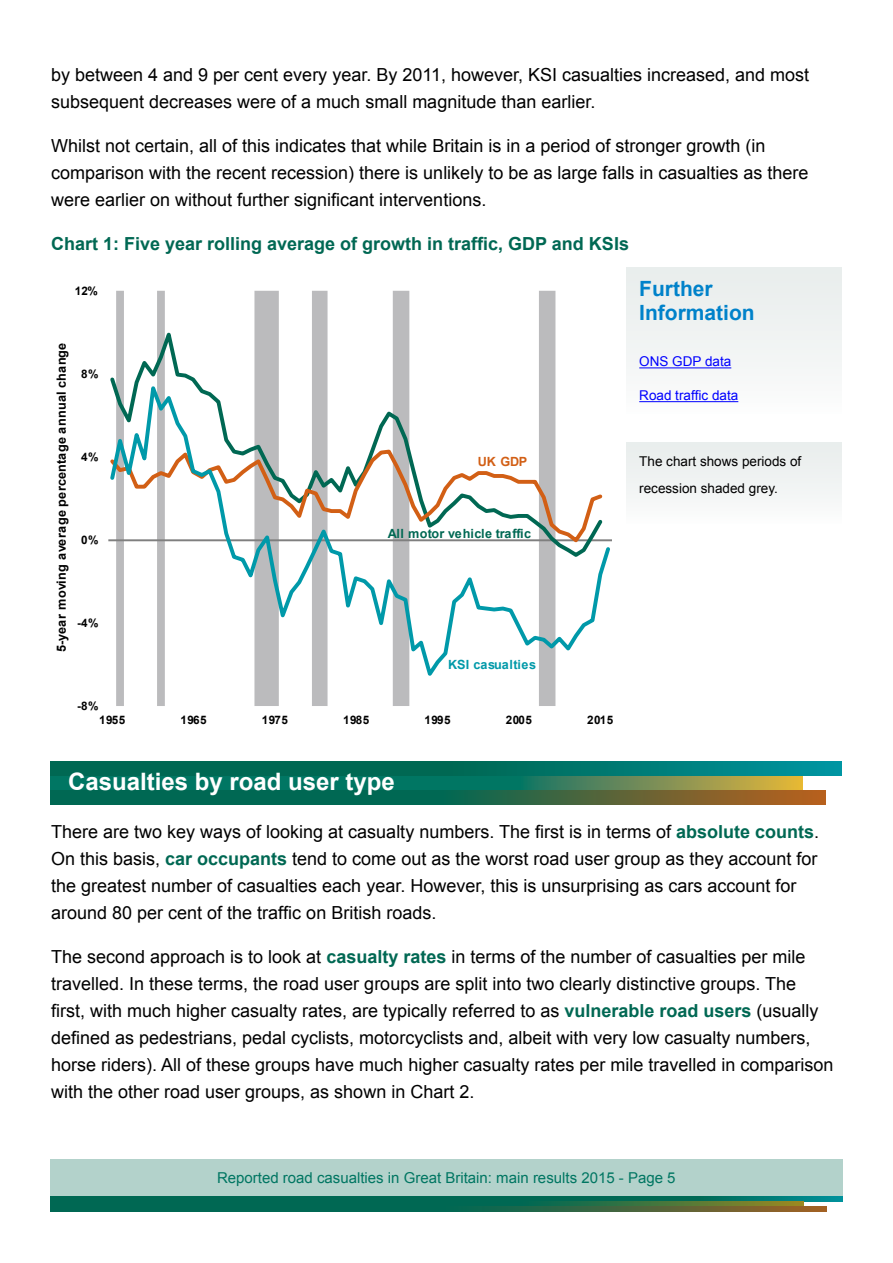
<style>
.page{position:relative;width:893px;height:1263px;background:#fff}
.page>*{position:absolute;margin:0;border:0;box-sizing:border-box;transform-origin:0 0}
.t1{font:700 24px "Arial";color:#fff}
.bold_intro_text{font:700 21px/24px "Arial";color:#0082ca}
.t2{font:18px/27px "Arial";color:#000}
.Sub_title_style{font:700 18px "Arial";color:#006853}
.t3{font:15px "Arial";color:#007662}
.t4{font:13.5px/27px "Arial";color:#000}
.t5{font:13.5px "Arial";color:#00f}
.t6{font:700 12.6px "Arial";letter-spacing:.005em;color:#000}
.t7{font:700 12.6px "Arial";letter-spacing:.005em;color:#006853}
.t8{font:700 12.6px "Arial";letter-spacing:.025em;color:#0099a9}
.t9{font:700 12.6px "Arial";color:#d25f15}
.t10{font:700 11.7px "Arial";letter-spacing:.025em;color:#000}
.s1{font-weight:700;color:#006853}
</style>
<div class="page">
<svg style="left:116px;top:291px;width:439px;height:415px"></svg>
<svg style="left:116px;top:320px;width:440px;height:52px"></svg>
<svg style="left:108px;top:372px;width:504px;height:311px"></svg>
<div style="left:626px;top:268px;width:215px;height:145px;background:#f0f3f3"></div>
<hr style="left:639px;top:367px;width:92px;height:1px;background:#00f">
<hr style="left:639px;top:401px;width:99px;height:1px;background:#00f">
<div style="left:626px;top:443px;width:216px;height:80px;background:#f0f3f3"></div>
<div style="left:50px;top:1160px;width:792px;height:36px;background:#b3d2cb"></div>
<svg style="left:50px;top:1196px;width:792px;height:5px;background:#006b59"></svg>
<svg style="left:50px;top:1201px;width:753px;height:5px;background:#1b6d4a"></svg>
<svg style="left:50px;top:1206px;width:777px;height:6px;background:#256647"></svg>
<svg style="left:50px;top:775px;width:752px;height:15px;background:#2c7f5d"></svg>
<svg style="left:50px;top:761px;width:791px;height:14px;background:#007265"></svg>
<svg style="left:50px;top:790px;width:776px;height:14px;background:#306544"></svg>
<p class="t2" style="left:51px;top:62px;width:760px">by between 4 and 9 per cent every year. By 2011, however, KSI casualties increased, and most subsequent decreases were of a much small magnitude than earlier.</p>
<p class="t2" style="left:51px;top:133px;width:759px">Whilst not certain, all of this indicates that while Britain is in a period of stronger growth (in comparison with the recent recession) there is unlikely to be as large falls in casualties as there were earlier on without further significant interventions.</p>
<p class="Sub_title_style" style="left:51px;top:232px;width:579px">Chart 1: Five year rolling average of growth in traffic, GDP and KSIs</p>
<p class="t10" style="left:75px;top:283px;width:25px">12%</p>
<p class="t6" style="left:53px;top:652px;width:311px;rotate:-90deg">5-year moving average percentage annual change</p>
<p class="t10" style="left:81px;top:366px;width:19px">8%</p>
<p class="t10" style="left:81px;top:449px;width:19px">4%</p>
<p class="t10" style="left:81px;top:532px;width:19px">0%</p>
<p class="t10" style="left:77px;top:615px;width:23px">-4%</p>
<p class="t10" style="left:77px;top:698px;width:23px">-8%</p>
<p class="t9" style="left:478px;top:453px;width:51px">UK GDP</p>
<p class="t7" style="left:388px;top:525px;width:145px">All motor vehicle traffic</p>
<p class="t8" style="left:448px;top:656px;width:89px">KSI casualties</p>
<p class="t10" style="left:99px;top:712px;width:27px">1955</p>
<p class="t10" style="left:181px;top:712px;width:27px">1965</p>
<p class="t10" style="left:262px;top:712px;width:27px">1975</p>
<p class="t10" style="left:343px;top:712px;width:27px">1985</p>
<p class="t10" style="left:425px;top:712px;width:27px">1995</p>
<p class="t10" style="left:506px;top:712px;width:27px">2005</p>
<p class="t10" style="left:587px;top:712px;width:27px">2015</p>
<p class="t1" style="left:68px;top:766px;width:328px">Casualties by road user type</p>
<p class="bold_intro_text" style="left:639px;top:277px;width:117px">Further<br>Information</p>
<p class="t5" style="left:639px;top:353px;width:94px">ONS GDP data</p>
<p class="t5" style="left:639px;top:387px;width:101px">Road traffic data</p>
<p class="t4" style="left:639px;top:447px;width:164px">The chart shows periods of recession shaded grey.</p>
<p class="t2" style="left:51px;top:818px;width:769px">There are two key ways of looking at casualty numbers. The first is in terms of <span class="s1">absolute counts</span>.<br>On this basis, <span class="s1">car occupants</span> tend to come out as the worst road user group as they account for the greatest number of casualties each year. However, this is unsurprising as cars account for around 80 per cent of the traffic on British roads.</p>
<p class="t2" style="left:51px;top:943px;width:784px">The second approach is to look at <span class="s1">casualty rates</span> in terms of the number of casualties per mile travelled. In these terms, the road user groups are split into two clearly distinctive groups. The first, with much higher casualty rates, are typically referred to as <span class="s1">vulnerable road users</span> (usually defined as pedestrians, pedal cyclists, motorcyclists and, albeit with very low casualty numbers, horse riders). All of these groups have much higher casualty rates per mile travelled in comparison with the other road user groups, as shown in Chart 2.</p>
<p class="t3" style="left:217px;top:1168px;width:460px">Reported road casualties in Great Britain: main results 2015 - Page 5</p>
</div>
